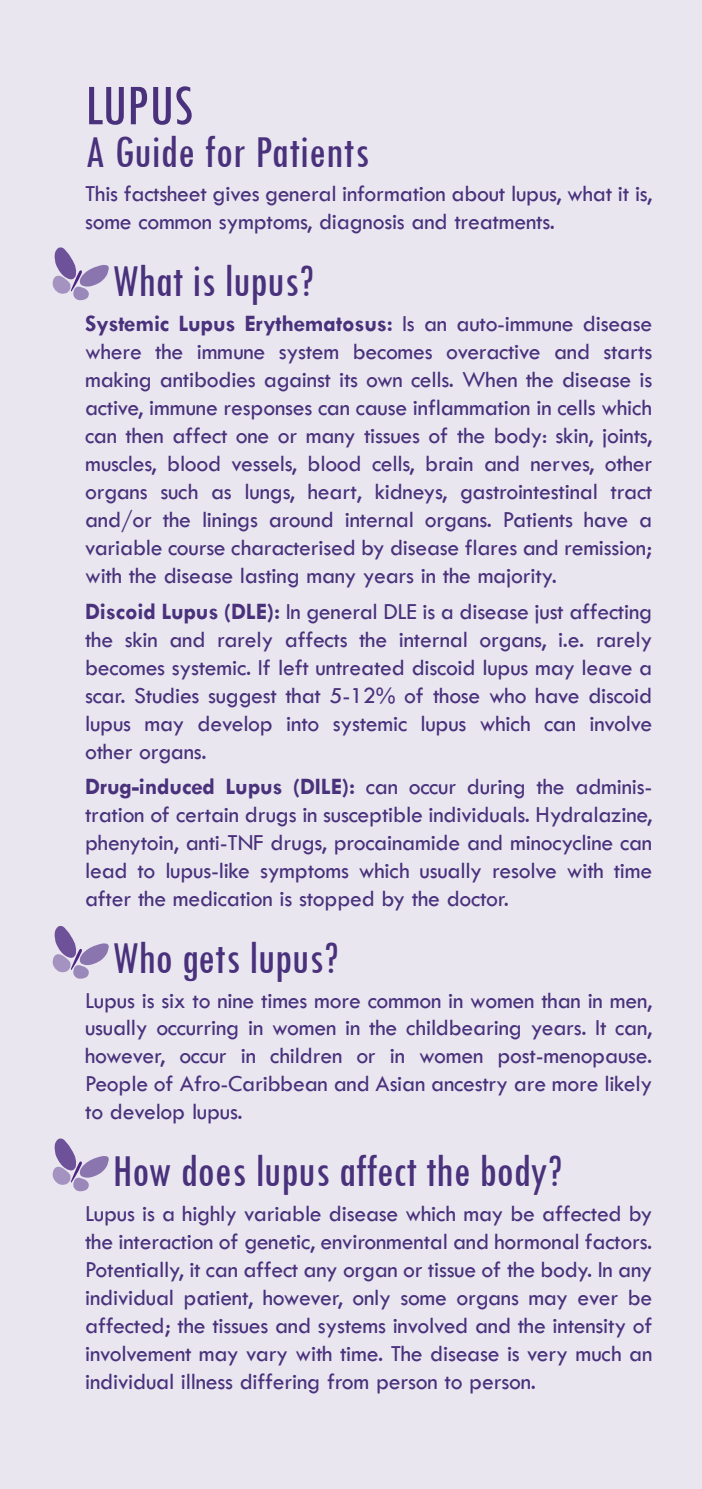
<style>
.page{position:relative;width:702px;height:1489px;background:#fff}
.page>*{position:absolute;margin:0;border:0;box-sizing:border-box;transform-origin:0 0}
.t1{font:condensed 60px "Tw Cen";color:#49317c}
.t2{font:condensed 47.5px "Tw Cen";letter-spacing:-.005em;color:#49317c}
.t3{font:23.75px/28px "Tw Cen";letter-spacing:-.01em;color:#49317c;text-align:justify}
.s1{font-weight:700}
</style>
<div class="page">
<div style="left:0;top:0;width:702px;height:1488px;background:#e9e6ef"></div>
<svg style="left:52px;top:247px;width:57px;height:53px"></svg>
<svg style="left:52px;top:926px;width:57px;height:52px"></svg>
<svg style="left:52px;top:1138px;width:57px;height:53px"></svg>
<h1 class="t1" style="left:85px;top:75px;width:110px">LUPUS</h1>
<h2 class="t2" style="left:85px;top:127px;width:286px">A Guide for Patients</h2>
<p class="t3" style="left:85px;top:180px;width:568px">This factsheet gives general information about lupus, what it is, some common symptoms, diagnosis and treatments.</p>
<h2 class="t2" style="left:113px;top:257px;width:203px">What is lupus?</h2>
<p class="t3" style="left:85px;top:310px;width:568px"><span class="s1">Systemic Lupus Erythematosus:</span> Is an auto-immune disease where the immune system becomes overactive and starts making antibodies against its own cells. When the disease is active, immune responses can cause inflammation in cells which can then affect one or many tissues of the body: skin, joints, muscles, blood vessels, blood cells, brain and nerves, other organs such as lungs, heart, kidneys, gastrointestinal tract and/or the linings around internal organs. Patients have a variable course characterised by disease flares and remission; with the disease lasting many years in the majority.</p>
<p class="t3" style="left:85px;top:597px;width:568px"><span class="s1">Discoid Lupus (DLE):</span> In general DLE is a disease just affecting the skin and rarely affects the internal organs, i.e. rarely becomes systemic. If left untreated discoid lupus may leave a scar. Studies suggest that 5-12% of those who have discoid lupus may develop into systemic lupus which can involve other organs.</p>
<p class="t3" style="left:85px;top:772px;width:568px"><span class="s1">Drug-induced Lupus (DILE):</span> can occur during the adminis&shy;tration of certain drugs in susceptible individuals. Hydralazine, phenytoin, anti-TNF drugs, procainamide and minocycline can lead to lupus-like symptoms which usually resolve with time after the medication is stopped by the doctor.</p>
<h2 class="t2" style="left:113px;top:933px;width:228px">Who gets lupus?</h2>
<p class="t3" style="left:85px;top:986px;width:569px">Lupus is six to nine times more common in women than in men, usually occurring in women in the childbearing years. It can, however, occur in children or in women post-menopause.<br>People of Afro-Caribbean and Asian ancestry are more likely to develop lupus.</p>
<h2 class="t2" style="left:113px;top:1146px;width:451px">How does lupus affect the body?</h2>
<p class="t3" style="left:85px;top:1199px;width:569px">Lupus is a highly variable disease which may be affected by the interaction of genetic, environmental and hormonal factors.<br>Potentially, it can affect any organ or tissue of the body. In any individual patient, however, only some organs may ever be affected; the tissues and systems involved and the intensity of involvement may vary with time. The disease is very much an individual illness differing from person to person.</p>
</div>
